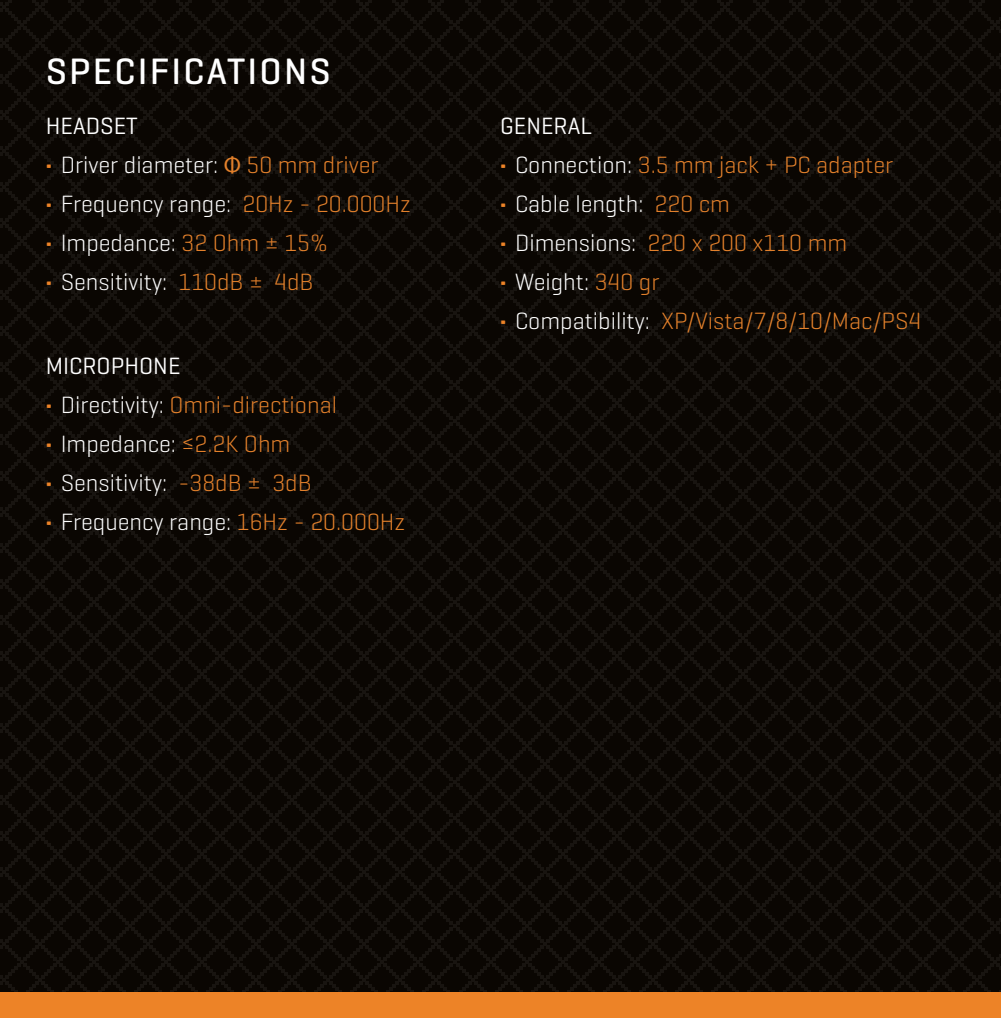
<style>
.page{position:relative;width:1001px;height:1018px;background:#fff}
.page>*{position:absolute;margin:0;border:0;box-sizing:border-box;transform-origin:0 0}
.t1{font:500 37.5px "Geogrotesque";letter-spacing:.06em;color:#fff}
.t2{font:300 24px/39px "Geogrotesque";color:#fff}
.t3{font:300 24px/39px "Geogrotesque";color:#e2802b}
.s1{font-weight:400}
.s2{font-weight:700;color:#ed8327}
.s3{font-family:"Myriad Pro";font-weight:400;color:#e2802b}
.s4{color:#e2802b}
.s5{font-weight:400;color:#fff}
.s6{color:#fff}
</style>
<div class="page">
<div style="left:0;top:0;width:1001px;height:993px;background:linear-gradient(to right,#0e0a06,#0e0a06)"></div>
<div style="left:0;top:993px;width:1001px;height:25px;background:#ed8327"></div>
<h1 class="t1" style="left:46px;top:48px;width:286px">SPECIFICATIONS</h1>
<p class="t2" style="left:46px;top:105px;width:367px"><span class="s1">HEADSET<br></span><span class="s2">·</span> Driver diameter: <span class="s3">Φ</span> <span class="s4">50 mm driver<br></span><span class="s2">·</span> Frequency range: <span class="s4">20Hz - 20.000Hz </span><span class="s2">·</span> Impedance: <span class="s4">32 Ohm ± 15%<br></span><span class="s2">·</span> Sensitivity: <span class="s4">110dB ± 4dB</span></p>
<p class="t2" style="left:46px;top:345px;width:361px"><span class="s1">MICROPHONE<br></span><span class="s2">·</span> Directivity: <span class="s4">Omni-directional<br></span><span class="s2">·</span> Impedance: <span class="s4">≤2.2K Ohm<br></span><span class="s2">·</span> Sensitivity: <span class="s4">-38dB ± 3dB<br></span><span class="s2">·</span> Frequency range: <span class="s4">16Hz - 20.000Hz</span></p>
<p class="t3" style="left:500px;top:105px;width:423px"><span class="s5">GENERAL<br></span><span class="s2">·</span> <span class="s6">Connection:</span> 3.5 mm jack + PC adapter<br><span class="s2">·</span> <span class="s6">Cable length:</span> 220 cm<br><span class="s2">·</span> <span class="s6">Dimensions:</span> 220 x 200 x110 mm<br><span class="s2">·</span> <span class="s6">Weight:</span> 340 gr<br><span class="s2">·</span> <span class="s6">Compatibility:</span> XP/Vista/7/8/10/Mac/PS4</p>
</div>
